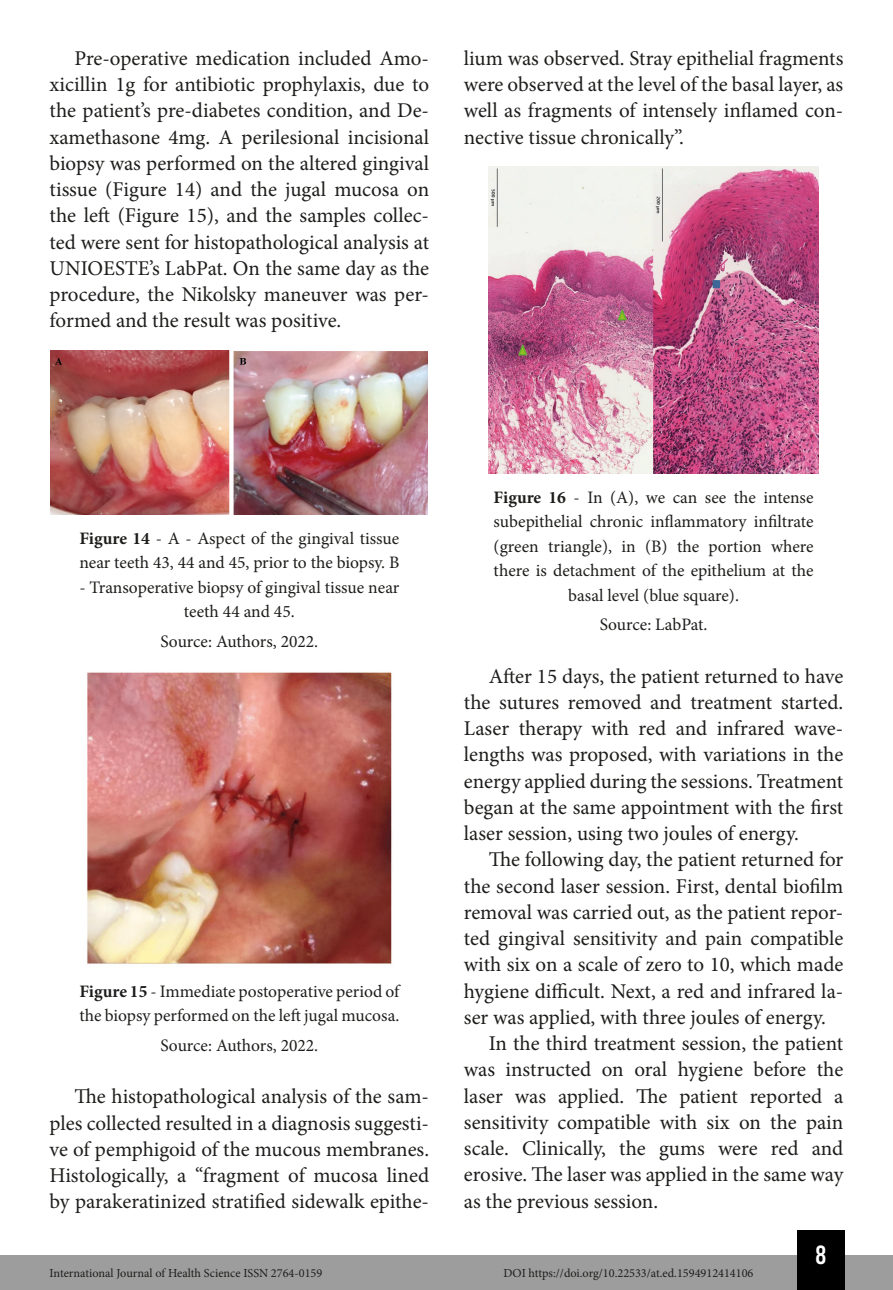
<style>
.page{position:relative;width:893px;height:1290px;background:#fff}
.page>*{position:absolute;margin:0;border:0;box-sizing:border-box;transform-origin:0 0}
.t1{font:26.25px "Bebas Kai";color:#fff}
.TXT{font:21px/26.2px "Minion Pro";color:#1d1d1b;text-align:justify}
.Info_Imagem{font:17.5px/24.5px "Minion Pro";color:#1d1d1b}
.t2{font:12.25px "Minion Pro";color:#1d1d1b}
.s1{font-weight:700}
</style>
<div class="page">
<div style="left:0;top:1255px;width:893px;height:35px;background:#9d9d9d"></div>
<div style="left:797px;top:1230px;width:48px;height:60px;background:#000"></div>
<img style="left:51px;top:351px;width:376px;height:163px">
<img style="left:87px;top:672px;width:305px;height:292px">
<img style="left:489px;top:167px;width:329px;height:306px">
<p class="TXT" style="left:50px;top:45px;width:381px;text-indent:25px">Pre-operative medication included Amo&shy;xicillin 1g for antibiotic prophylaxis, due to the patient’s pre-diabetes condition, and De&shy;xamethasone 4mg. A perilesional incisional biopsy was performed on the altered gingival tissue (Figure 14) and the jugal mucosa on the left (Figure 15), and the samples collec&shy;ted were sent for histopathological analysis at UNIOESTE’s LabPat. On the same day as the procedure, the Nikolsky maneuver was per&shy;formed and the result was positive.</p>
<p class="TXT" style="left:464px;top:45px;width:381px">lium was observed. Stray epithelial fragments were observed at the level of the basal layer, as well as fragments of intensely inflamed con&shy;nective tissue chronically”.</p>
<p class="Info_Imagem" style="left:79px;top:526px;width:322px"><span class="s1">Figure 14</span> - A - Aspect of the gingival tissue near teeth 43, 44 and 45, prior to the biopsy. B</p>
<p class="Info_Imagem" style="left:79px;top:575px;width:321px;text-align:center">- Transoperative biopsy of gingival tissue near teeth 44 and 45.</p>
<p class="Info_Imagem" style="left:160px;top:629px;width:159px">Source: Authors, 2022.</p>
<p class="Info_Imagem" style="left:79px;top:979px;width:321px"><span class="s1">Figure 15</span> - Immediate postoperative period of the biopsy performed on the left jugal mucosa.</p>
<p class="Info_Imagem" style="left:160px;top:1033px;width:159px">Source: Authors, 2022.</p>
<p class="TXT" style="left:50px;top:1083px;width:381px;text-indent:25px">The histopathological analysis of the sam&shy;ples collected resulted in a diagnosis suggesti&shy;ve of pemphigoid of the mucous membranes.<br>Histologically, a “fragment of mucosa lined by parakeratinized stratified sidewalk epithe-</p>
<p class="Info_Imagem" style="left:494px;top:485px;width:321px;text-align:center"><span class="s1">Figure 16</span> - In (A), we can see the intense subepithelial chronic inflammatory infiltrate (green triangle), in (B) the portion where there is detachment of the epithelium at the basal level (blue square).</p>
<p class="Info_Imagem" style="left:600px;top:612px;width:109px">Source: LabPat.</p>
<p class="TXT" style="left:464px;top:663px;width:381px;text-indent:25px">After 15 days, the patient returned to have the sutures removed and treatment started.<br>Laser therapy with red and infrared wave&shy;lengths was proposed, with variations in the energy applied during the sessions. Treatment began at the same appointment with the first laser session, using two joules of energy.</p>
<p class="TXT" style="left:464px;top:846px;width:381px;text-indent:25px">The following day, the patient returned for the second laser session. First, dental biofilm removal was carried out, as the patient repor&shy;ted gingival sensitivity and pain compatible with six on a scale of zero to 10, which made hygiene difficult. Next, a red and infrared la&shy;ser was applied, with three joules of energy.</p>
<p class="TXT" style="left:464px;top:1030px;width:381px;text-indent:25px">In the third treatment session, the patient was instructed on oral hygiene before the laser was applied. The patient reported a sensitivity compatible with six on the pain scale. Clinically, the gums were red and erosive. The laser was applied in the same way as the previous session.</p>
<p class="t1" style="left:816px;top:1241px;width:12px">8</p>
<p class="t2" style="left:50px;top:1265px;width:274px">International Journal of Health Science ISSN 2764-0159</p>
<p class="t2" style="left:503px;top:1265px;width:252px">DOI https://doi.org/10.22533/at.ed.1594912414106</p>
</div>
